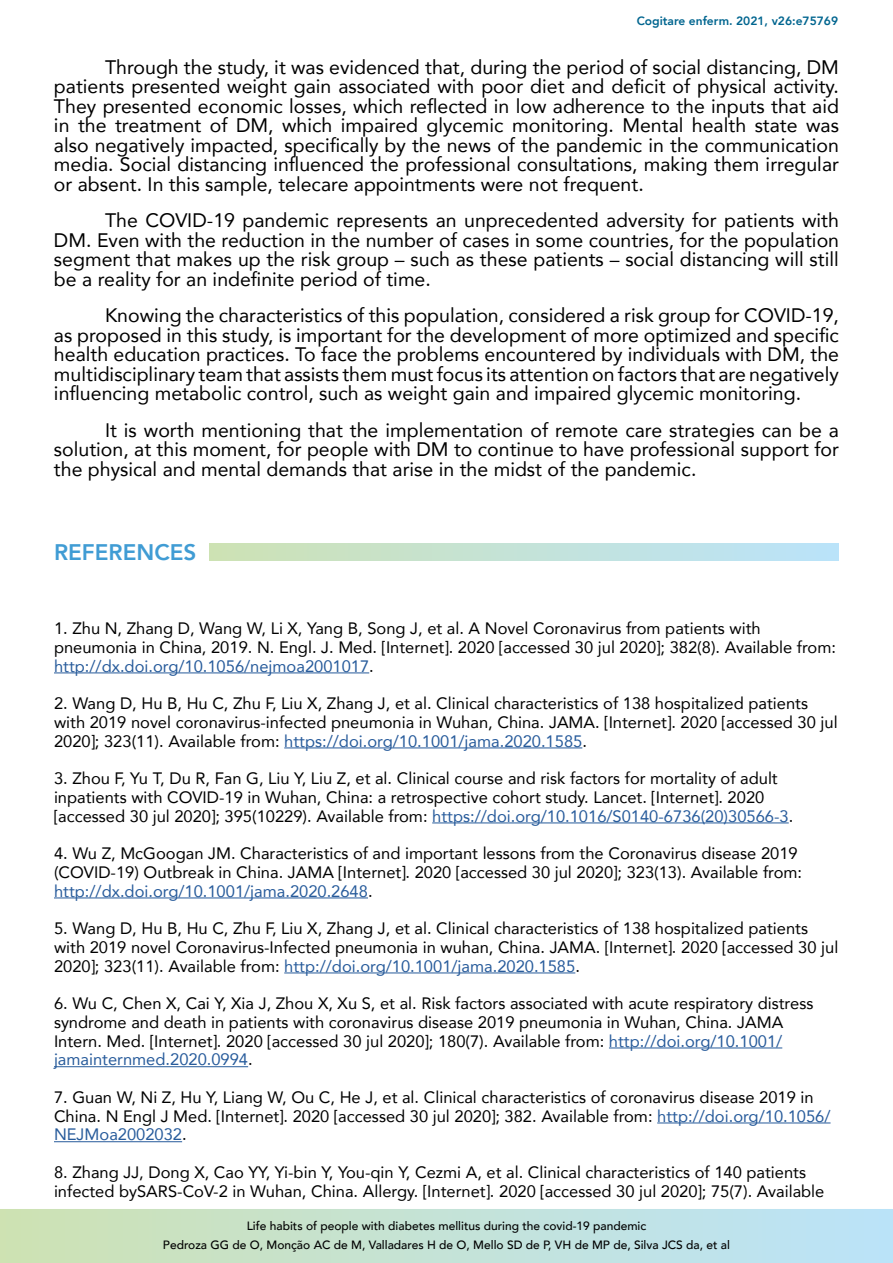
<style>
.page{position:relative;width:893px;height:1263px;background:#fff}
.page>*{position:absolute;margin:0;border:0;box-sizing:border-box;transform-origin:0 0}
.t1{font:800 22.5px "Avenir";color:#409cd4}
.t2{font:19.5px/19.5px "Avenir";color:#000;text-align:justify}
.t3{font:16.5px/18.8px "Avenir";color:#000}
.t4{font:500 12px/18.6px "Avenir";color:#000;text-align:center}
.t5{font:800 12px "Avenir";color:#00658f}
.s1{color:#275b9b}
</style>
<div class="page">
<svg style="left:0;top:1209px;width:893px;height:54px;background:#c4e2d6"></svg>
<div style="left:210px;top:544px;width:629px;height:16px;background:linear-gradient(to right,#cee2b4,#bae3fb)"></div>
<hr style="left:54px;top:672px;width:315px;height:1px;background:#275b9b">
<hr style="left:284px;top:747px;width:298px;height:1px;background:#275b9b">
<hr style="left:432px;top:822px;width:357px;height:1px;background:#275b9b">
<hr style="left:54px;top:897px;width:314px;height:1px;background:#275b9b">
<hr style="left:284px;top:972px;width:291px;height:1px;background:#275b9b">
<hr style="left:609px;top:1047px;width:173px;height:1px;background:#275b9b">
<hr style="left:54px;top:1066px;width:194px;height:1px;background:#275b9b">
<hr style="left:657px;top:1122px;width:174px;height:1px;background:#275b9b">
<hr style="left:54px;top:1141px;width:128px;height:1px;background:#275b9b">
<p class="t5" style="left:637px;top:12px;width:203px">Cogitare enferm. 2021, v26:e75769</p>
<p class="t2" style="left:54px;top:56px;width:786px;text-indent:51px">Through the study, it was evidenced that, during the period of social distancing, DM patients presented weight gain associated with poor diet and deficit of physical activity.<br>They presented economic losses, which reflected in low adherence to the inputs that aid in the treatment of DM, which impaired glycemic monitoring. Mental health state was also negatively impacted, specifically by the news of the pandemic in the communication media. Social distancing influenced the professional consultations, making them irregular or absent. In this sample, telecare appointments were not frequent.</p>
<p class="t2" style="left:54px;top:210px;width:787px;text-indent:51px">The COVID-19 pandemic represents an unprecedented adversity for patients with DM. Even with the reduction in the number of cases in some countries, for the population segment that makes up the risk group – such as these patients – social distancing will still be a reality for an indefinite period of time.</p>
<p class="t2" style="left:54px;top:305px;width:787px;text-indent:51px">Knowing the characteristics of this population, considered a risk group for COVID-19, as proposed in this study, is important for the development of more optimized and specific health education practices. To face the problems encountered by individuals with DM, the multidisciplinary team that assists them must focus its attention on factors that are negatively influencing metabolic control, such as weight gain and impaired glycemic monitoring.</p>
<p class="t2" style="left:54px;top:419px;width:787px;text-indent:51px">It is worth mentioning that the implementation of remote care strategies can be a solution, at this moment, for people with DM to continue to have professional support for the physical and mental demands that arise in the midst of the pandemic.</p>
<h1 class="t1" style="left:54px;top:535px;width:144px">REFERENCES</h1>
<p class="t3" style="left:54px;top:619px;width:784px">1. Zhu N, Zhang D, Wang W, Li X, Yang B, Song J, et al. A Novel Coronavirus from patients with pneumonia in China, 2019. N. Engl. J. Med. [Internet]. 2020 [accessed 30 jul 2020]; 382(8). Available from: <span class="s1">http://dx.doi.org/10.1056/nejmoa2001017</span>.</p>
<p class="t3" style="left:54px;top:694px;width:785px">2. Wang D, Hu B, Hu C, Zhu F, Liu X, Zhang J, et al. Clinical characteristics of 138 hospitalized patients with 2019 novel coronavirus-infected pneumonia in Wuhan, China. JAMA. [Internet]. 2020 [accessed 30 jul<br>2020]; 323(11). Available from: <span class="s1">https://doi.org/10.1001/jama.2020.1585</span>.</p>
<p class="t3" style="left:54px;top:768px;width:741px">3. Zhou F, Yu T, Du R, Fan G, Liu Y, Liu Z, et al. Clinical course and risk factors for mortality of adult inpatients with COVID-19 in Wuhan, China: a retrospective cohort study. Lancet. [Internet]. 2020 [accessed 30 jul 2020]; 395(10229). Available from: <span class="s1">https://doi.org/10.1016/S0140-6736(20)30566-3</span>.</p>
<p class="t3" style="left:54px;top:843px;width:750px">4. Wu Z, McGoogan JM. Characteristics of and important lessons from the Coronavirus disease 2019 (COVID-19) Outbreak in China. JAMA [Internet]. 2020 [accessed 30 jul 2020]; 323(13). Available from: <span class="s1">http://dx.doi.org/10.1001/jama.2020.2648</span>.</p>
<p class="t3" style="left:54px;top:918px;width:786px">5. Wang D, Hu B, Hu C, Zhu F, Liu X, Zhang J, et al. Clinical characteristics of 138 hospitalized patients with 2019 novel Coronavirus-Infected pneumonia in wuhan, China. JAMA. [Internet]. 2020 [accessed 30 jul<br>2020]; 323(11). Available from: <span class="s1">http://doi.org/10.1001/jama.2020.1585</span>.</p>
<p class="t3" style="left:54px;top:993px;width:761px">6. Wu C, Chen X, Cai Y, Xia J, Zhou X, Xu S, et al. Risk factors associated with acute respiratory distress syndrome and death in patients with coronavirus disease 2019 pneumonia in Wuhan, China. JAMA Intern. Med. [Internet]. 2020 [accessed 30 jul 2020]; 180(7). Available from: <span class="s1">http://doi.org/10.1001/ jamainternmed.2020.0994</span>.</p>
<p class="t3" style="left:54px;top:1087px;width:778px">7. Guan W, Ni Z, Hu Y, Liang W, Ou C, He J, et al. Clinical characteristics of coronavirus disease 2019 in<br>China. N Engl J Med. [Internet]. 2020 [accessed 30 jul 2020]; 382. Available from: <span class="s1">http://doi.org/10.1056/<br>NEJMoa2002032</span>.</p>
<p class="t3" style="left:54px;top:1162px;width:772px">8. Zhang JJ, Dong X, Cao YY, Yi-bin Y, You-qin Y, Cezmi A, et al. Clinical characteristics of 140 patients infected bySARS-CoV-2 in Wuhan, China. Allergy. [Internet]. 2020 [accessed 30 jul 2020]; 75(7). Available</p>
<p class="t4" style="left:163px;top:1216px;width:569px">Life habits of people with diabetes mellitus during the covid-19 pandemic<br>Pedroza GG de O, Monção AC de M, Valladares H de O, Mello SD de P, VH de MP de, Silva JCS da, et al</p>
</div>
